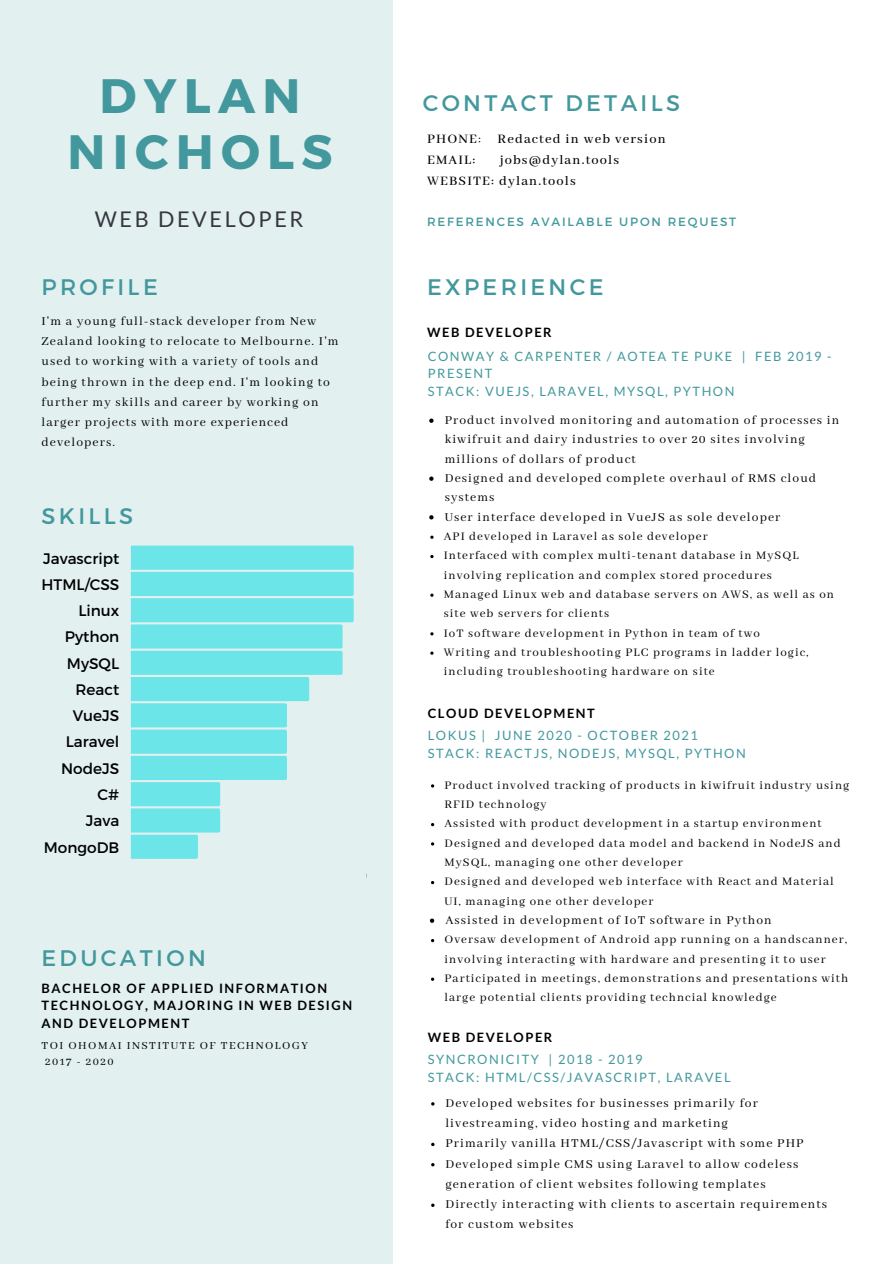
<style>
.page{position:relative;width:894px;height:1264px;background:#fff}
.page>*{position:absolute;margin:0;border:0;box-sizing:border-box;transform-origin:0 0}
.t1{font:700 48.3px "Montserrat";letter-spacing:.15em;color:#42989d}
.t2{font:22.5px "Montserrat";letter-spacing:.15em;color:#42989d}
.t3{font:21.75px "Lato";letter-spacing:.12em;color:#373741}
.t4{font:15.3px "Montserrat";color:#000}
.t5{font:500 14.4px "Abhaya Libre";letter-spacing:.08em;color:#000}
.t6{font:13.5px/20.2px "Abhaya Libre";letter-spacing:.08em;color:#000}
.t7{font:12.9px/19.4px "Abhaya Libre";letter-spacing:.08em;color:#000}
.t8{font:12.9px "Lato";letter-spacing:.12em;color:#42989d}
.t9{font:700 12.9px/17.5px "Lato";letter-spacing:.12em;color:#000}
.t10{font:12.15px "Abhaya Libre";letter-spacing:.12em;color:#000}
.t11{font:12px "Montserrat";letter-spacing:.15em;color:#42989d}
.s1{font-weight:400}
</style>
<div class="page">
<div style="left:0;top:0;width:392px;height:1263px;background:#e3f0f0"></div>
<svg style="left:131px;top:545px;width:222px;height:313px"></svg>
<svg style="left:429px;top:418px;width:4px;height:5px"></svg>
<svg style="left:429px;top:476px;width:4px;height:5px"></svg>
<svg style="left:429px;top:515px;width:4px;height:4px"></svg>
<svg style="left:430px;top:918px;width:4px;height:4px"></svg>
<p class="t1" style="left:99px;top:64px;width:202px">DYLAN</p>
<p class="t1" style="left:67px;top:120px;width:266px">NICHOLS</p>
<p class="t3" style="left:95px;top:205px;width:210px">WEB DEVELOPER</p>
<p class="t2" style="left:422px;top:88px;width:259px">CONTACT DETAILS</p>
<p class="t5" style="left:427px;top:131px;width:240px">PHONE<span class="s1">:</span> Redacted in web version</p>
<p class="t5" style="left:427px;top:152px;width:50px">EMAIL:</p>
<p class="t5" style="left:499px;top:152px;width:121px">jobs@dylan.tools</p>
<p class="t5" style="left:427px;top:173px;width:150px">WEBSITE: dylan.tools</p>
<p class="t11" style="left:427px;top:213px;width:310px">REFERENCES AVAILABLE UPON REQUEST</p>
<p class="t2" style="left:41px;top:272px;width:118px">PROFILE</p>
<p class="t2" style="left:427px;top:272px;width:178px">EXPERIENCE</p>
<p class="t6" style="left:41px;top:311px;width:298px">I'm a young full-stack developer from New Zealand looking to relocate to Melbourne. I'm used to working with a variety of tools and being thrown in the deep end. I'm looking to further my skills and career by working on larger projects with more experienced developers.</p>
<p class="t9" style="left:427px;top:323px;width:126px">WEB DEVELOPER</p>
<p class="t8" style="left:427px;top:348px;width:405px">CONWAY &amp; CARPENTER / AOTEA TE PUKE | FEB 2019 -</p>
<p class="t8" style="left:427px;top:365px;width:66px">PRESENT</p>
<p class="t8" style="left:427px;top:383px;width:308px">STACK: VUEJS, LARAVEL, MYSQL, PYTHON</p>
<p class="t6" style="left:444px;top:411px;width:396px;line-height:19.4px">Product involved monitoring and automation of processes in kiwifruit and dairy industries to over 20 sites involving millions of dollars of product</p>
<p class="t6" style="left:444px;top:469px;width:373px;line-height:19.4px">Designed and developed complete overhaul of RMS cloud systems</p>
<p class="t6" style="left:444px;top:507px;width:337px">User interface developed in VueJS as sole developer</p>
<p class="t7" style="left:443px;top:527px;width:265px">API developed in Laravel as sole developer</p>
<p class="t7" style="left:443px;top:546px;width:356px">Interfaced with complex multi-tenant database in MySQL involving replication and complex stored procedures</p>
<p class="t7" style="left:443px;top:585px;width:391px">Managed Linux web and database servers on AWS, as well as on site web servers for clients</p>
<p class="t7" style="left:443px;top:623px;width:317px">IoT software development in Python in team of two</p>
<p class="t7" style="left:443px;top:643px;width:366px">Writing and troubleshooting PLC programs in ladder logic, including troubleshooting hardware on site</p>
<p class="t2" style="left:41px;top:501px;width:93px">SKILLS</p>
<p class="t4" style="left:43px;top:548px;width:78px">Javascript</p>
<p class="t4" style="left:42px;top:574px;width:79px">HTML/CSS</p>
<p class="t4" style="left:78px;top:600px;width:42px">Linux</p>
<p class="t4" style="left:65px;top:627px;width:56px">Python</p>
<p class="t4" style="left:67px;top:653px;width:54px">MySQL</p>
<p class="t4" style="left:76px;top:679px;width:45px">React</p>
<p class="t4" style="left:73px;top:705px;width:48px">VueJS</p>
<p class="t4" style="left:66px;top:732px;width:55px">Laravel</p>
<p class="t4" style="left:61px;top:758px;width:60px">NodeJS</p>
<p class="t4" style="left:98px;top:784px;width:23px">C#</p>
<p class="t4" style="left:86px;top:810px;width:35px">Java</p>
<p class="t4" style="left:44px;top:837px;width:77px">MongoDB</p>
<p class="t9" style="left:427px;top:704px;width:168px">CLOUD DEVELOPMENT</p>
<p class="t8" style="left:427px;top:727px;width:272px">LOKUS | JUNE 2020 - OCTOBER 2021</p>
<p class="t8" style="left:427px;top:745px;width:319px">STACK: REACTJS, NODEJS, MYSQL, PYTHON</p>
<p class="t7" style="left:444px;top:775px;width:406px">Product involved tracking of products in kiwifruit industry using<br>RFID technology</p>
<p class="t7" style="left:444px;top:814px;width:378px">Assisted with product development in a startup environment</p>
<p class="t7" style="left:444px;top:833px;width:397px">Designed and developed data model and backend in NodeJS and<br>MySQL, managing one other developer</p>
<p class="t7" style="left:444px;top:872px;width:391px">Designed and developed web interface with React and Material<br>UI, managing one other developer</p>
<p class="t6" style="left:445px;top:910px;width:328px">Assisted in development of IoT software in Python</p>
<p class="t7" style="left:444px;top:930px;width:404px">Oversaw development of Android app running on a handscanner, involving interacting with hardware and presenting it to user</p>
<p class="t7" style="left:444px;top:969px;width:405px">Participated in meetings, demonstrations and presentations with large potential clients providing techncial knowledge</p>
<p class="t2" style="left:41px;top:943px;width:166px">EDUCATION</p>
<p class="t9" style="left:41px;top:978px;width:312px">BACHELOR OF APPLIED INFORMATION<br>TECHNOLOGY, MAJORING IN WEB DESIGN<br>AND DEVELOPMENT</p>
<p class="t10" style="left:41px;top:1038px;width:268px">TOI OHOMAI INSTITUTE OF TECHNOLOGY</p>
<p class="t10" style="left:45px;top:1055px;width:70px">2017 - 2020</p>
<p class="t9" style="left:427px;top:1028px;width:126px">WEB DEVELOPER</p>
<p class="t8" style="left:427px;top:1051px;width:216px">SYNCRONICITY | 2018 - 2019</p>
<p class="t8" style="left:427px;top:1068px;width:304px">STACK: HTML/CSS/JAVASCRIPT, LARAVEL</p>
<p class="t6" style="left:445px;top:1093px;width:314px">Developed websites for businesses primarily for livestreaming, video hosting and marketing</p>
<p class="t6" style="left:445px;top:1133px;width:360px">Primarily vanilla HTML/CSS/Javascript with some PHP</p>
<p class="t6" style="left:445px;top:1153px;width:354px">Developed simple CMS using Laravel to allow codeless generation of client websites following templates</p>
<p class="t6" style="left:445px;top:1194px;width:383px">Directly interacting with clients to ascertain requirements for custom websites</p>
</div>
